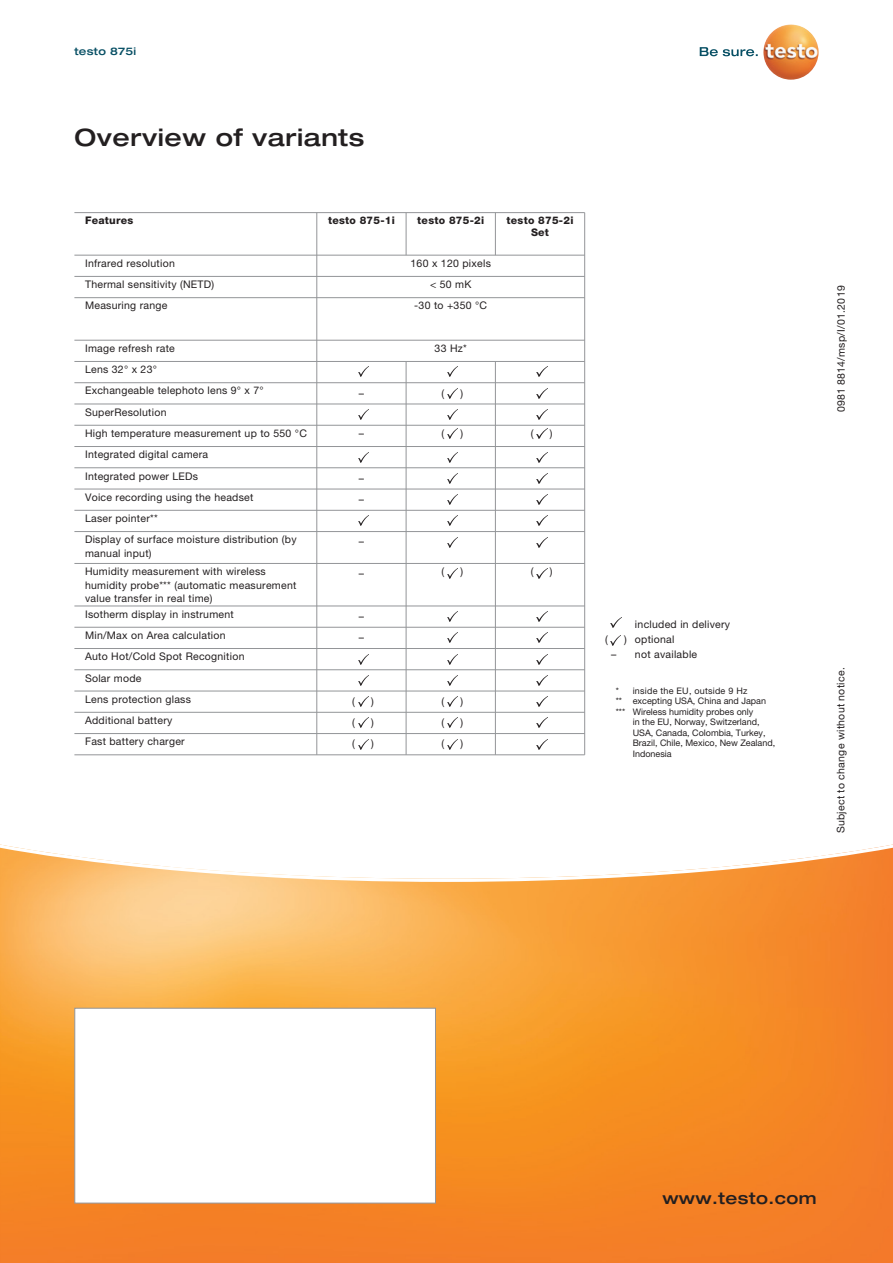
<style>
.page{position:relative;width:893px;height:1263px;background:#fff}
.page>*{position:absolute;margin:0;border:0;box-sizing:border-box;transform-origin:0 0}
.t1{font:500 expanded 24px "Helvetica Neue LTW1 G";letter-spacing:.025em;color:#231f20}
.t2{font:500 expanded 16.5px "Helvetica Neue LTW1 G";letter-spacing:.025em;color:#231f20}
.t3{font:10.5px/21.3px "Helvetica Neue LTW1 G";letter-spacing:.025em;color:#231f20}
.t4{font:800 10.5px/12px "Helvetica Neue LTW1 G";letter-spacing:.025em;color:#231f20;text-align:center}
.t5{font:500 expanded 10.5px "Helvetica Neue LTW1 G";letter-spacing:.025em;color:#074f64}
.t6{font:9px/10.5px "Helvetica Neue LTW1 G";color:#231f20}
</style>
<div class="page">
<svg style="left:0;top:844px;width:893px;height:419px"></svg>
<svg style="left:700px;top:47px;width:58px;height:9px"></svg>
<img style="left:763px;top:24px;width:56px;height:56px;border-radius:28px">
<div style="left:74px;top:1008px;width:362px;height:195px;background:#fff;border:1px solid #939598"></div>
<svg style="left:611px;top:618px;width:10px;height:10px"></svg>
<svg style="left:610px;top:635px;width:11px;height:10px"></svg>
<hr style="left:406px;top:213px;width:1px;height:42px;background:#939598">
<hr style="left:495px;top:213px;width:1px;height:42px;background:#939598">
<hr style="left:406px;top:361px;width:1px;height:394px;background:#939598">
<hr style="left:495px;top:361px;width:1px;height:394px;background:#939598">
<hr style="left:316px;top:213px;width:1px;height:542px;background:#939598">
<hr style="left:584px;top:213px;width:1px;height:542px;background:#939598">
<svg style="left:358px;top:367px;width:11px;height:10px"></svg>
<svg style="left:358px;top:409px;width:11px;height:10px"></svg>
<svg style="left:448px;top:367px;width:10px;height:10px"></svg>
<svg style="left:448px;top:409px;width:10px;height:10px"></svg>
<svg style="left:358px;top:452px;width:11px;height:10px"></svg>
<svg style="left:448px;top:452px;width:10px;height:10px"></svg>
<svg style="left:358px;top:516px;width:11px;height:10px"></svg>
<svg style="left:448px;top:537px;width:10px;height:10px"></svg>
<svg style="left:358px;top:654px;width:11px;height:10px"></svg>
<svg style="left:448px;top:654px;width:10px;height:10px"></svg>
<svg style="left:358px;top:675px;width:11px;height:10px"></svg>
<svg style="left:358px;top:696px;width:11px;height:10px"></svg>
<svg style="left:358px;top:718px;width:11px;height:10px"></svg>
<svg style="left:358px;top:739px;width:11px;height:10px"></svg>
<svg style="left:448px;top:675px;width:10px;height:10px"></svg>
<svg style="left:448px;top:696px;width:10px;height:10px"></svg>
<svg style="left:448px;top:718px;width:10px;height:10px"></svg>
<svg style="left:448px;top:739px;width:10px;height:10px"></svg>
<svg style="left:537px;top:367px;width:10px;height:10px"></svg>
<svg style="left:448px;top:388px;width:10px;height:10px"></svg>
<svg style="left:537px;top:388px;width:10px;height:10px"></svg>
<svg style="left:537px;top:409px;width:10px;height:10px"></svg>
<svg style="left:537px;top:452px;width:10px;height:10px"></svg>
<svg style="left:448px;top:473px;width:10px;height:10px"></svg>
<svg style="left:537px;top:473px;width:10px;height:10px"></svg>
<svg style="left:448px;top:516px;width:10px;height:10px"></svg>
<svg style="left:537px;top:516px;width:10px;height:10px"></svg>
<svg style="left:448px;top:494px;width:10px;height:10px"></svg>
<svg style="left:537px;top:494px;width:10px;height:10px"></svg>
<svg style="left:448px;top:611px;width:10px;height:10px"></svg>
<svg style="left:537px;top:611px;width:10px;height:10px"></svg>
<hr style="left:74px;top:212px;width:511px;height:1px;background:#939598">
<hr style="left:74px;top:255px;width:511px;height:1px;background:#939598">
<hr style="left:74px;top:276px;width:511px;height:1px;background:#939598">
<hr style="left:74px;top:297px;width:511px;height:1px;background:#939598">
<hr style="left:74px;top:340px;width:511px;height:1px;background:#939598">
<hr style="left:74px;top:361px;width:511px;height:1px;background:#939598">
<hr style="left:74px;top:404px;width:511px;height:1px;background:#939598">
<hr style="left:74px;top:425px;width:511px;height:1px;background:#939598">
<hr style="left:74px;top:446px;width:511px;height:1px;background:#939598">
<hr style="left:74px;top:489px;width:511px;height:1px;background:#939598">
<hr style="left:74px;top:648px;width:511px;height:1px;background:#939598">
<hr style="left:74px;top:669px;width:511px;height:1px;background:#939598">
<hr style="left:74px;top:691px;width:511px;height:1px;background:#939598">
<hr style="left:74px;top:712px;width:511px;height:1px;background:#939598">
<hr style="left:74px;top:733px;width:511px;height:1px;background:#939598">
<hr style="left:74px;top:754px;width:511px;height:1px;background:#939598">
<hr style="left:74px;top:382px;width:511px;height:1px;background:#939598">
<hr style="left:74px;top:467px;width:511px;height:1px;background:#939598">
<hr style="left:74px;top:510px;width:511px;height:1px;background:#939598">
<hr style="left:74px;top:531px;width:511px;height:1px;background:#939598">
<hr style="left:74px;top:563px;width:511px;height:1px;background:#939598">
<hr style="left:74px;top:606px;width:511px;height:1px;background:#939598">
<hr style="left:74px;top:627px;width:511px;height:1px;background:#939598">
<svg style="left:448px;top:633px;width:10px;height:10px"></svg>
<svg style="left:537px;top:633px;width:10px;height:10px"></svg>
<svg style="left:537px;top:537px;width:10px;height:10px"></svg>
<svg style="left:448px;top:569px;width:10px;height:10px"></svg>
<svg style="left:537px;top:569px;width:10px;height:10px"></svg>
<svg style="left:537px;top:654px;width:10px;height:10px"></svg>
<svg style="left:537px;top:675px;width:10px;height:10px"></svg>
<svg style="left:537px;top:696px;width:10px;height:10px"></svg>
<svg style="left:537px;top:718px;width:10px;height:10px"></svg>
<svg style="left:537px;top:739px;width:10px;height:10px"></svg>
<svg style="left:448px;top:429px;width:10px;height:10px"></svg>
<svg style="left:537px;top:429px;width:10px;height:10px"></svg>
<p class="t5" style="left:74px;top:44px;width:63px">testo 875i</p>
<h1 class="t1" style="left:74px;top:122px;width:292px">Overview of variants</h1>
<p class="t4" style="left:85px;top:215px;width:50px">Features</p>
<p class="t3" style="left:85px;top:252px;width:91px">Infrared resolution</p>
<p class="t3" style="left:411px;top:252px;width:82px">160 x 120 pixels</p>
<p class="t3" style="left:85px;top:274px;width:131px">Thermal sensitivity (NETD)</p>
<p class="t3" style="left:430px;top:274px;width:43px">&lt; 50 mK</p>
<p class="t3" style="left:85px;top:295px;width:84px">Measuring range</p>
<p class="t3" style="left:414px;top:295px;width:74px">-30 to +350 °C</p>
<p class="t3" style="left:85px;top:337px;width:91px">Image refresh rate</p>
<p class="t3" style="left:435px;top:337px;width:34px">33 Hz*</p>
<p class="t3" style="left:85px;top:359px;width:73px">Lens 32° x 23°</p>
<p class="t3" style="left:85px;top:401px;width:83px">SuperResolution</p>
<p class="t3" style="left:85px;top:444px;width:125px">Integrated digital camera</p>
<p class="t4" style="left:507px;top:215px;width:68px">testo 875-2i<br>Set</p>
<p class="t4" style="left:328px;top:215px;width:68px">testo 875-1i</p>
<p class="t4" style="left:417px;top:215px;width:68px">testo 875-2i</p>
<p class="t3" style="left:85px;top:380px;width:180px">Exchangeable telephoto lens 9° x 7°</p>
<p class="t3" style="left:441px;top:383px;width:4px">(</p>
<p class="t3" style="left:460px;top:383px;width:4px">)</p>
<p class="t3" style="left:359px;top:382px;width:7px">–</p>
<p class="t3" style="left:85px;top:422px;width:223px">High temperature measurement up to 550 °C</p>
<p class="t3" style="left:359px;top:422px;width:7px">–</p>
<p class="t3" style="left:441px;top:423px;width:4px">(</p>
<p class="t3" style="left:460px;top:423px;width:4px">)</p>
<p class="t3" style="left:531px;top:423px;width:4px">(</p>
<p class="t3" style="left:550px;top:423px;width:4px">)</p>
<p class="t3" style="left:85px;top:465px;width:115px">Integrated power LEDs</p>
<p class="t3" style="left:359px;top:467px;width:7px">–</p>
<p class="t3" style="left:85px;top:508px;width:74px">Laser pointer**</p>
<p class="t3" style="left:85px;top:486px;width:170px">Voice recording using the headset</p>
<p class="t3" style="left:359px;top:488px;width:7px">–</p>
<p class="t3" style="left:85px;top:533px;width:213px;line-height:13.5px">Display of surface moisture distribution (by manual input)</p>
<p class="t3" style="left:359px;top:531px;width:7px">–</p>
<p class="t3" style="left:85px;top:565px;width:213px;line-height:13.5px">Humidity measurement with wireless humidity probe*** (automatic measurement value transfer in real time)</p>
<p class="t3" style="left:359px;top:563px;width:7px">–</p>
<p class="t3" style="left:85px;top:603px;width:150px">Isotherm display in instrument</p>
<p class="t3" style="left:359px;top:605px;width:7px">–</p>
<p class="t3" style="left:85px;top:624px;width:142px">Min/Max on Area calculation</p>
<p class="t3" style="left:359px;top:627px;width:7px">–</p>
<p class="t3" style="left:85px;top:646px;width:161px">Auto Hot/Cold Spot Recognition<br>Solar mode<br>Lens protection glass<br>Additional battery<br>Fast battery charger</p>
<p class="t3" style="left:352px;top:690px;width:4px">(</p>
<p class="t3" style="left:371px;top:690px;width:4px">)</p>
<p class="t3" style="left:352px;top:712px;width:4px">(</p>
<p class="t3" style="left:371px;top:712px;width:4px">)</p>
<p class="t3" style="left:352px;top:733px;width:4px">(</p>
<p class="t3" style="left:371px;top:733px;width:4px">)</p>
<p class="t3" style="left:441px;top:561px;width:4px">(</p>
<p class="t3" style="left:460px;top:561px;width:4px">)</p>
<p class="t3" style="left:531px;top:561px;width:4px">(</p>
<p class="t3" style="left:550px;top:561px;width:4px">)</p>
<p class="t3" style="left:441px;top:690px;width:4px">(</p>
<p class="t3" style="left:460px;top:690px;width:4px">)</p>
<p class="t3" style="left:441px;top:712px;width:4px">(</p>
<p class="t3" style="left:460px;top:712px;width:4px">)</p>
<p class="t3" style="left:441px;top:733px;width:4px">(</p>
<p class="t3" style="left:460px;top:733px;width:4px">)</p>
<p class="t3" style="left:635px;top:614px;width:97px">included in delivery</p>
<p class="t3" style="left:605px;top:628px;width:4px">(</p>
<p class="t3" style="left:624px;top:628px;width:52px">) optional</p>
<p class="t3" style="left:611px;top:643px;width:88px">– not available</p>
<p class="t6" style="left:616px;top:685px;width:152px">* inside the EU, outside 9 Hz<br>** excepting USA, China and Japan *** Wireless humidity probes only</p>
<p class="t6" style="left:633px;top:717px;width:144px">in the EU, Norway, Switzerland,<br>USA, Canada, Colombia, Turkey,<br>Brazil, Chile, Mexico, New Zealand,<br>Indonesia</p>
<p class="t3" style="left:830px;top:412px;width:128px;rotate:-90deg">0981 8814/msp/I/01.2019</p>
<p class="t3" style="left:830px;top:833px;width:168px;rotate:-90deg">Subject to change without notice.</p>
<h2 class="t2" style="left:662px;top:1187px;width:156px">www.testo.com</h2>
</div>
